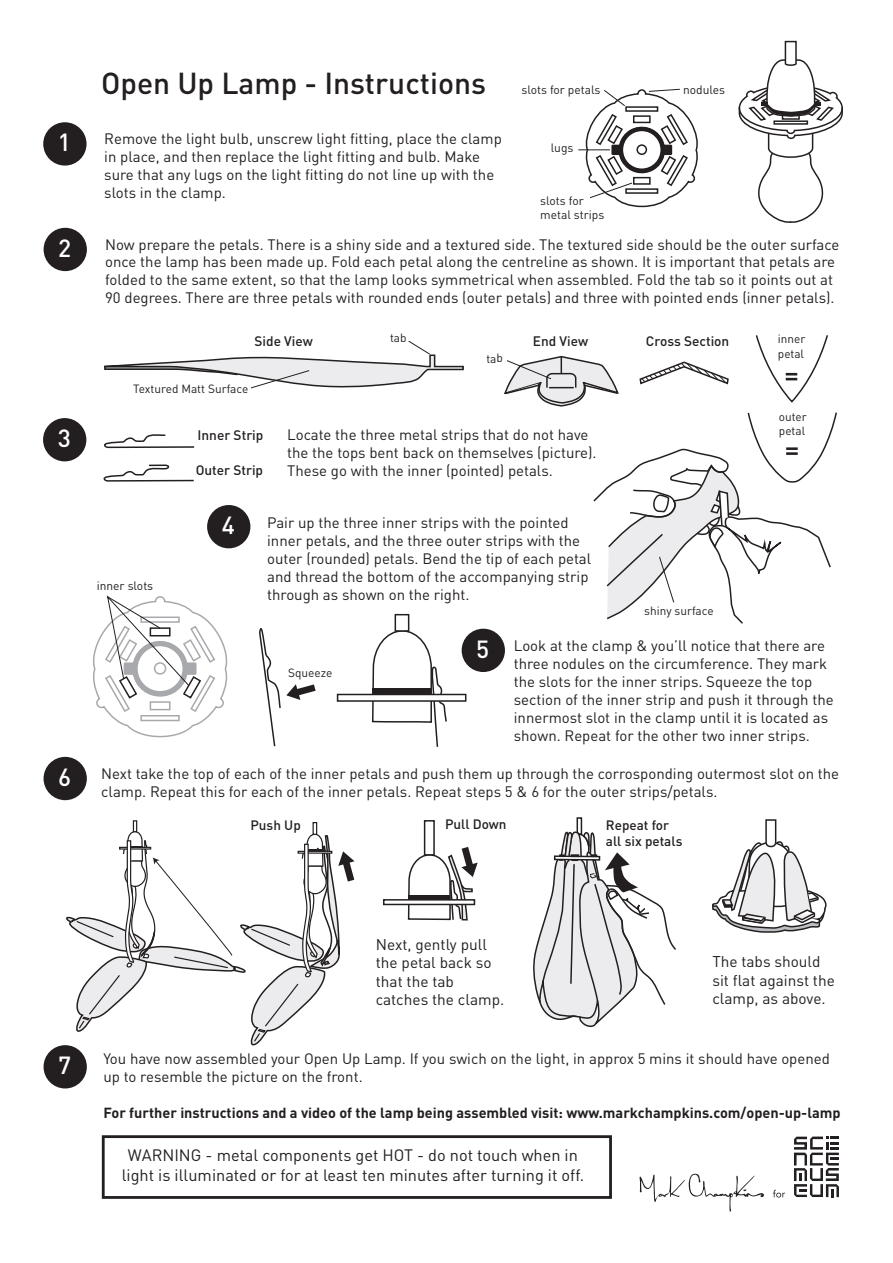
<style>
.page{position:relative;width:893px;height:1263px;background:#fff}
.page>*{position:absolute;margin:0;border:0;box-sizing:border-box;transform-origin:0 0}
.t1{font:500 30px "DIN";color:#231f20}
.t2{font:500 24.45px "DIN";color:#fff}
.t3{font:16.35px/19.6px "DIN";color:#231f20;text-align:center}
.t4{font:15.45px/18.5px "DIN";color:#231f20}
.t5{font:15px/18px "DIN";color:#231f20}
.t6{font:700 14.4px "DIN";color:#231f20}
.t7{font:500 13.65px "DIN";color:#231f20}
.t8{font:500 13.5px/16.2px "DIN";color:#231f20}
.t9{font:12px/14.4px "DIN";color:#231f20}
.t10{font:11.85px/14.2px "DIN";color:#231f20}
</style>
<div class="page">
<div style="left:102px;top:1135px;width:510px;height:64px;border:3px solid #231f20"></div>
<svg style="left:738px;top:40px;width:105px;height:183px"></svg>
<div style="left:43px;top:122px;width:44px;height:44px;background:#231f20;border-radius:50%"></div>
<div style="left:44px;top:228px;width:43px;height:43px;background:#231f20;border-radius:50%"></div>
<div style="left:43px;top:418px;width:43px;height:43px;background:#231f20;border-radius:50%"></div>
<div style="left:207px;top:505px;width:43px;height:43px;background:#231f20;border-radius:50%"></div>
<div style="left:462px;top:629px;width:43px;height:43px;background:#231f20;border-radius:50%"></div>
<hr style="left:578px;top:149px;width:32px;height:1px;background:#231f20">
<svg style="left:104px;top:434px;width:91px;height:15px"></svg>
<svg style="left:103px;top:464px;width:91px;height:18px"></svg>
<svg style="left:585px;top:88px;width:113px;height:120px"></svg>
<svg style="left:104px;top:340px;width:360px;height:49px"></svg>
<div style="left:44px;top:757px;width:43px;height:43px;background:#231f20;border-radius:50%"></div>
<div style="left:44px;top:1045px;width:43px;height:43px;background:#231f20;border-radius:50%"></div>
<svg style="left:371px;top:629px;width:77px;height:113px"></svg>
<div style="left:395px;top:614px;width:14px;height:18px;background:#fff;border:2px solid #231f20"></div>
<div style="left:373px;top:687px;width:58px;height:7px;background:#231f20"></div>
<svg style="left:337px;top:694px;width:129px;height:8px"></svg>
<svg style="left:93px;top:595px;width:135px;height:143px"></svg>
<svg style="left:504px;top:335px;width:333px;height:289px"></svg>
<svg style="left:324px;top:742px;width:515px;height:470px"></svg>
<svg style="left:65px;top:796px;width:290px;height:249px"></svg>
<svg style="left:260px;top:628px;width:56px;height:119px"></svg>
<h1 class="t1" style="left:101px;top:64px;width:386px">Open Up Lamp - Instructions</h1>
<p class="t9" style="left:521px;top:82px;width:81px">slots for petals</p>
<p class="t9" style="left:683px;top:82px;width:43px">nodules</p>
<h2 class="t2" style="left:58px;top:127px;width:15px">1</h2>
<p class="t5" style="left:104px;top:129px;width:399px">Remove the light bulb, unscrew light fitting, place the clamp in place, and then replace the light fitting and bulb. Make sure that any lugs on the light fitting do not line up with the slots in the clamp.</p>
<p class="t9" style="left:551px;top:141px;width:24px">lugs</p>
<p class="t9" style="left:540px;top:193px;width:66px">slots for metal strips</p>
<h2 class="t2" style="left:58px;top:232px;width:15px">2</h2>
<p class="t5" style="left:105px;top:235px;width:736px">Now prepare the petals. There is a shiny side and a textured side. The textured side should be the outer surface once the lamp has been made up. Fold each petal along the centreline as shown. It is important that petals are folded to the same extent, so that the lamp looks symmetrical when assembled. Fold the tab so it points out at 90 degrees. There are three petals with rounded ends (outer petals) and three with pointed ends (inner petals).</p>
<p class="t7" style="left:255px;top:332px;width:60px">Side View</p>
<p class="t10" style="left:390px;top:330px;width:18px">tab</p>
<p class="t7" style="left:533px;top:332px;width:57px">End View</p>
<p class="t10" style="left:486px;top:351px;width:18px">tab</p>
<p class="t7" style="left:646px;top:332px;width:85px">Cross Section</p>
<p class="t10" style="left:778px;top:332px;width:29px">inner petal</p>
<p class="t10" style="left:133px;top:381px;width:116px">Textured Matt Surface</p>
<h2 class="t2" style="left:58px;top:422px;width:15px">3</h2>
<p class="t9" style="left:97px;top:578px;width:58px">inner slots</p>
<p class="t10" style="left:779px;top:409px;width:29px">outer petal</p>
<p class="t5" style="left:287px;top:426px;width:311px">Locate the three metal strips that do not have the the tops bent back on themselves (picture).<br>These go with the inner (pointed) petals.</p>
<p class="t5" style="left:267px;top:513px;width:326px">Pair up the three inner strips with the pointed inner petals, and the three outer strips with the outer (rounded) petals. Bend the tip of each petal and thread the bottom of the accompanying strip through as shown on the right.</p>
<p class="t5" style="left:514px;top:637px;width:321px">Look at the clamp &amp; you’ll notice that there are three nodules on the circumference. They mark the slots for the inner strips. Squeeze the top section of the inner strip and push it through the innermost slot in the clamp until it is located as shown. Repeat for the other two inner strips.</p>
<p class="t7" style="left:198px;top:426px;width:67px">Inner Strip</p>
<p class="t7" style="left:196px;top:462px;width:69px">Outer Strip</p>
<h2 class="t2" style="left:222px;top:509px;width:15px">4</h2>
<p class="t10" style="left:644px;top:603px;width:71px">shiny surface</p>
<h2 class="t2" style="left:476px;top:633px;width:15px">5</h2>
<p class="t10" style="left:288px;top:666px;width:46px">Squeeze</p>
<h2 class="t2" style="left:58px;top:761px;width:15px">6</h2>
<p class="t5" style="left:101px;top:764px;width:739px">Next take the top of each of the inner petals and push them up through the corrosponding outermost slot on the clamp. Repeat this for each of the inner petals. Repeat steps 5 &amp; 6 for the outer strips/petals.</p>
<p class="t8" style="left:250px;top:816px;width:52px">Push Up</p>
<p class="t8" style="left:445px;top:815px;width:63px">Pull Down</p>
<p class="t8" style="left:606px;top:816px;width:78px">Repeat for all six petals</p>
<h2 class="t2" style="left:58px;top:1049px;width:15px">7</h2>
<p class="t4" style="left:376px;top:935px;width:130px">Next, gently pull the petal back so that the tab catches the clamp.</p>
<p class="t4" style="left:712px;top:952px;width:124px">The tabs should sit flat against the clamp, as above.</p>
<p class="t5" style="left:103px;top:1049px;width:728px">You have now assembled your Open Up Lamp. If you swich on the light, in approx 5 mins it should have opened up to resemble the picture on the front.</p>
<p class="t6" style="left:103px;top:1103px;width:739px">For further instructions and a video of the lamp being assembled visit: www.markchampkins.com/open-up-lamp</p>
<p class="t3" style="left:122px;top:1145px;width:464px">WARNING - metal components get HOT - do not touch when in light is illuminated or for at least ten minutes after turning it off.</p>
</div>
